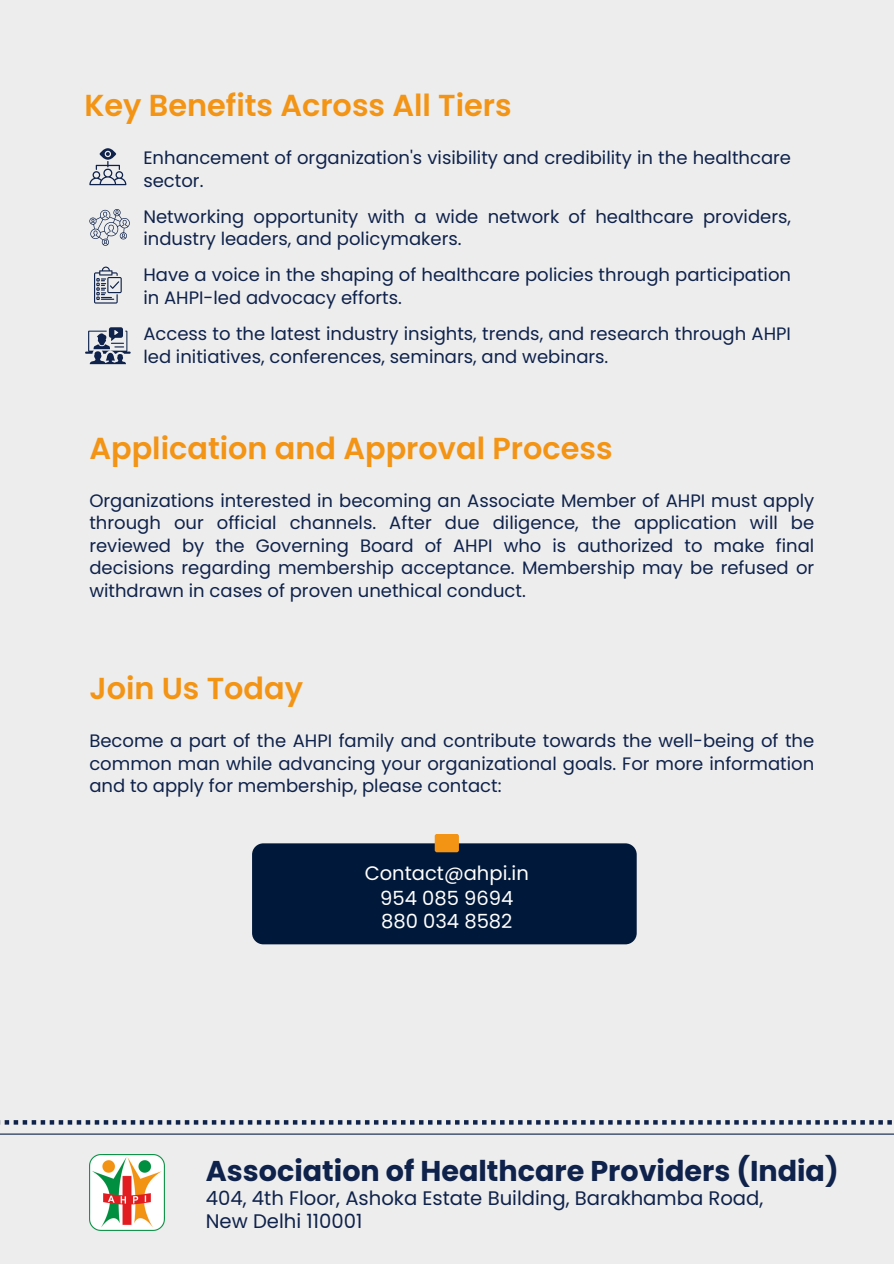
<style>
.page{position:relative;width:894px;height:1264px;background:#fff}
.page>*{position:absolute;margin:0;border:0;box-sizing:border-box;transform-origin:0 0}
.t1{font:600 30.3px "Poppins";color:#f39415}
.t2{font:700 28.65px "Poppins";color:#0f224b}
.t3{font:19.65px "Poppins";color:#0f224b}
.t4{font:19.5px "Poppins";color:#fff}
.t5{font:18px/22.5px "Poppins";color:#0f224b}
</style>
<div class="page">
<div style="left:0;top:0;width:893px;height:1263px;background:#ededed"></div>
<svg style="left:89px;top:148px;width:37px;height:37px"></svg>
<svg style="left:89px;top:209px;width:41px;height:37px"></svg>
<svg style="left:94px;top:266px;width:28px;height:37px"></svg>
<svg style="left:85px;top:327px;width:45px;height:37px"></svg>
<img style="left:89px;top:1154px;width:75px;height:76px">
<hr style="left:0;top:1133px;width:893px;height:1px;background:#0f224b">
<svg style="left:0;top:1120px;width:892px;height:4px"></svg>
<div style="left:252px;top:843px;width:384px;height:101px;background:#001839;border-radius:11px"></div>
<div style="left:434px;top:833px;width:25px;height:19px;background:#f39415;border-radius:2px"></div>
<p class="t1" style="left:84px;top:84px;width:429px">Key Benefits Across All Tiers</p>
<p class="t5" style="left:143px;top:146px;width:649px">Enhancement of organization's visibility and credibility in the healthcare sector.</p>
<p class="t5" style="left:143px;top:205px;width:649px">Networking opportunity with a wide network of healthcare providers, industry leaders, and policymakers.</p>
<p class="t5" style="left:143px;top:263px;width:649px">Have a voice in the shaping of healthcare policies through participation in AHPI-led advocacy efforts.</p>
<p class="t5" style="left:143px;top:322px;width:649px">Access to the latest industry insights, trends, and research through AHPI led initiatives, conferences, seminars, and webinars.</p>
<p class="t1" style="left:89px;top:427px;width:524px">Application and Approval Process</p>
<p class="t5" style="left:89px;top:489px;width:726px;text-align:justify">Organizations interested in becoming an Associate Member of AHPI must apply through our official channels. After due diligence, the application will be reviewed by the Governing Board of AHPI who is authorized to make final decisions regarding membership acceptance. Membership may be refused or withdrawn in cases of proven unethical conduct.</p>
<p class="t1" style="left:89px;top:667px;width:215px">Join Us Today</p>
<h1 class="t5" style="left:89px;top:730px;width:726px;text-align:justify">Become a part of the AHPI family and contribute towards the well-being of the common man while advancing your organizational goals. For more information and to apply for membership, please contact:</h1>
<p class="t4" style="left:364px;top:859px;width:165px">Contact@ahpi.in</p>
<p class="t4" style="left:380px;top:884px;width:135px">954 085 9694</p>
<p class="t4" style="left:381px;top:907px;width:133px">880 034 8582</p>
<p class="t2" style="left:206px;top:1150px;width:634px">Association of Healthcare Providers (India)</p>
<h1 class="t3" style="left:206px;top:1183px;width:558px">404, 4th Floor, Ashoka Estate Building, Barakhamba Road,</h1>
<p class="t3" style="left:206px;top:1207px;width:158px">New Delhi 110001</p>
</div>
